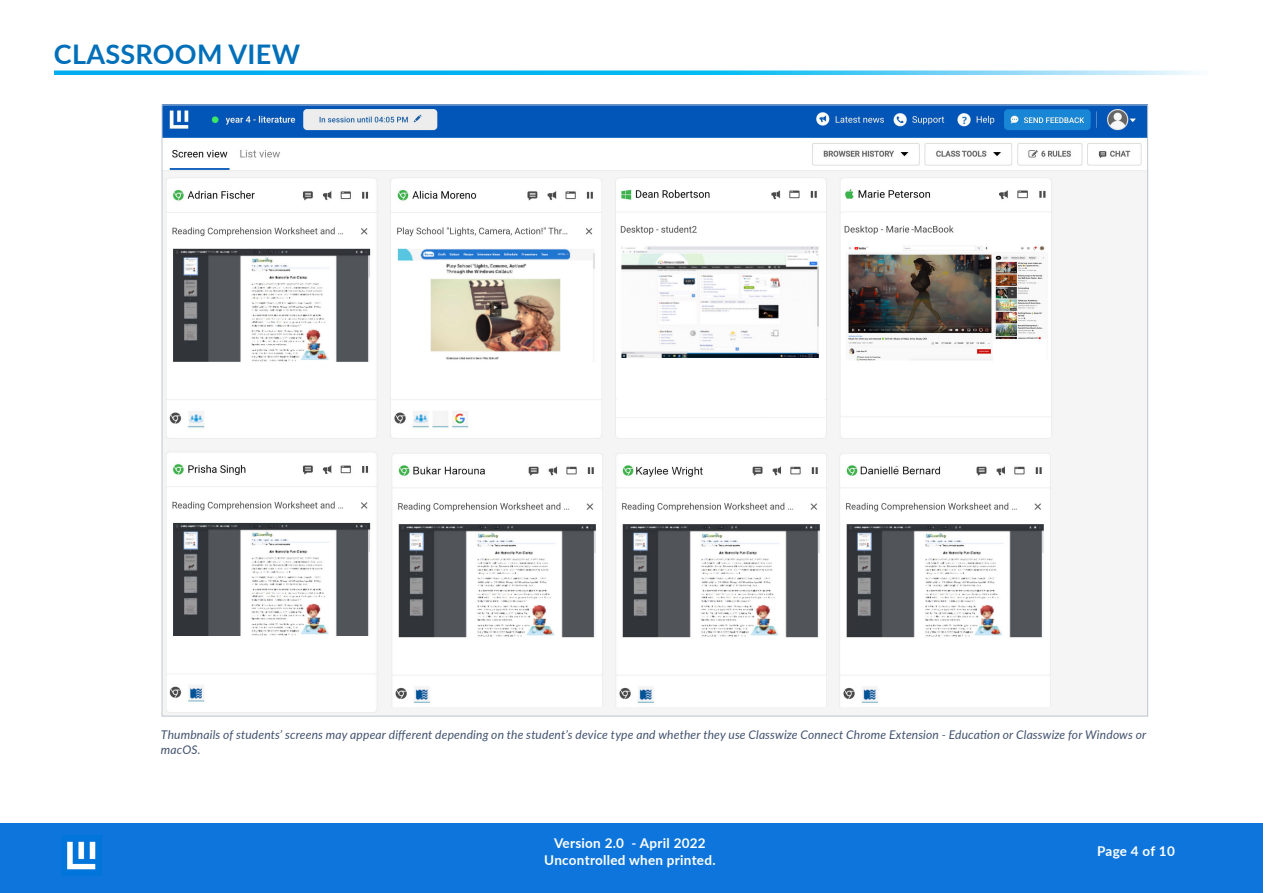
<style>
.page{position:relative;width:1263px;height:893px;background:#fff}
.page>*{position:absolute;margin:0;border:0;box-sizing:border-box;transform-origin:0 0}
.t1{font:700 27px "Lato";letter-spacing:.01em;color:#006fba}
.t2{font:700 13.5px/16.2px "Lato";letter-spacing:.02em;color:#fff;text-align:center}
.Paragraph_Style_2{font:italic 12px/15px "Lato";letter-spacing:.015em;color:#42526e}
</style>
<div class="page">
<div style="left:0;top:824px;width:1263px;height:69px;background:#0d75db"></div>
<img style="left:62px;top:835px;width:40px;height:41px">
<img style="left:164px;top:107px;width:982px;height:607px">
<svg style="left:54px;top:71px;width:1145px;height:4px;background:#32c0f2"></svg>
<p class="t1" style="left:54px;top:34px;width:248px">CLASSROOM VIEW</p>
<p class="Paragraph_Style_2" style="left:161px;top:726px;width:987px">Thumbnails of students’ screens may appear different depending on the student’s device type and whether they use Classwize Connect Chrome Extension - Education or Classwize for Windows or macOS.</p>
<p class="t2" style="left:544px;top:835px;width:173px">Version 2.0 - April 2022<br>Uncontrolled when printed.</p>
<p class="t2" style="left:1097px;top:842px;width:79px">Page 4 of 10</p>
</div>
